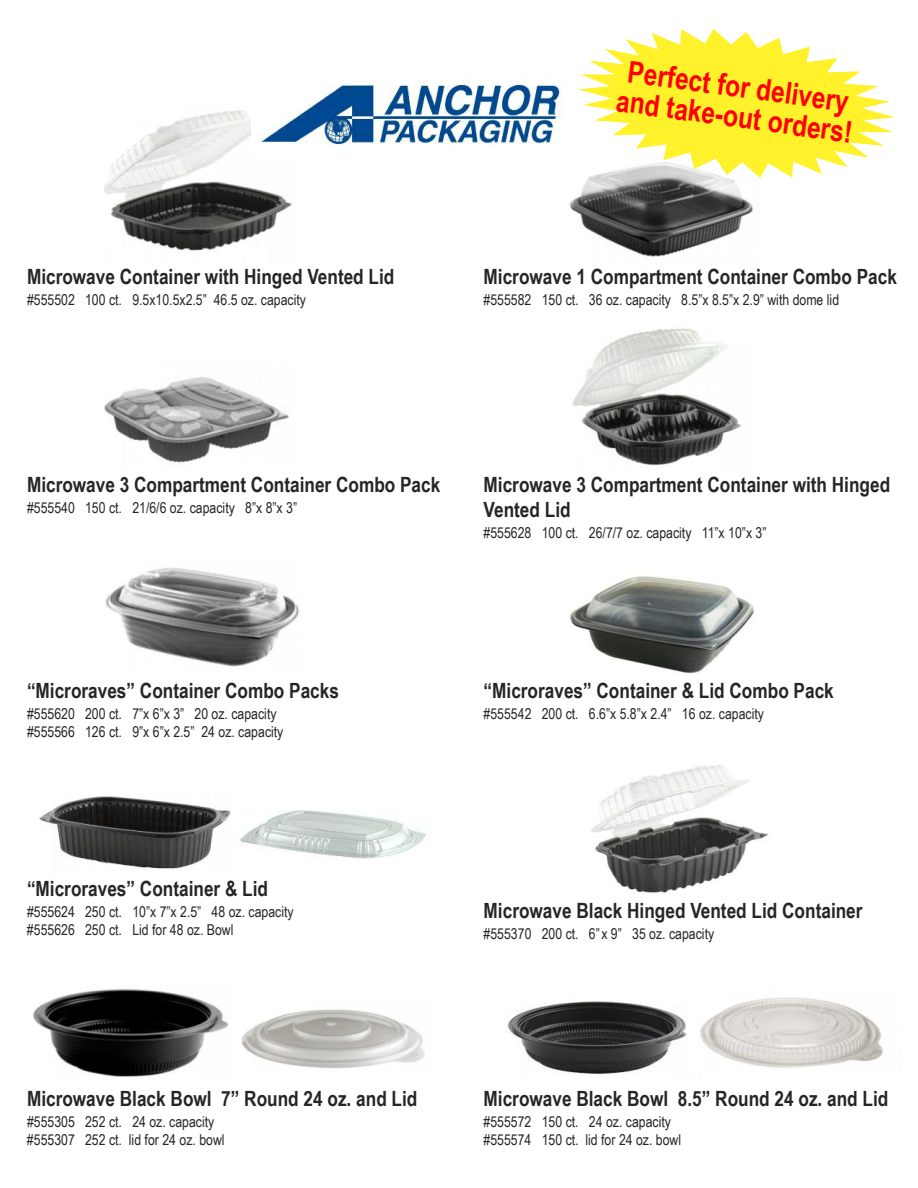
<style>
.page{position:relative;width:918px;height:1188px;background:#fff}
.page>*{position:absolute;margin:0;border:0;box-sizing:border-box;transform-origin:0 0}
.t1{font:700 30px "Arial Narrow";color:#f00}
.t2{font:700 21px/25.2px "Arial Narrow";color:#272627}
.t3{font:15px/18px "Arial Narrow";color:#272627}
</style>
<div class="page">
<img style="left:105px;top:110px;width:187px;height:141px">
<img style="left:105px;top:377px;width:184px;height:86px">
<img style="left:105px;top:567px;width:194px;height:100px">
<img style="left:569px;top:178px;width:184px;height:79px">
<img style="left:572px;top:328px;width:169px;height:138px">
<img style="left:507px;top:1001px;width:180px;height:74px">
<img style="left:700px;top:997px;width:184px;height:71px">
<img style="left:33px;top:989px;width:195px;height:88px">
<img style="left:241px;top:1009px;width:184px;height:60px">
<img style="left:39px;top:796px;width:192px;height:73px">
<img style="left:240px;top:810px;width:186px;height:49px">
<img style="left:251px;top:81px;width:312px;height:74px">
<svg style="left:578px;top:29px;width:317px;height:149px;fill:#fff12a"></svg>
<img style="left:569px;top:576px;width:185px;height:98px">
<img style="left:591px;top:765px;width:178px;height:128px">
<h2 class="t2" style="left:27px;top:264px;width:369px">Microwave Container with Hinged Vented Lid</h2>
<p class="t3" style="left:27px;top:290px;width:281px">#555502 100 ct. 9.5x10.5x2.5” 46.5 oz. capacity</p>
<h1 class="t1" style="left:631px;top:54px;width:224px;rotate:8deg">Perfect for delivery</h1>
<h1 class="t1" style="left:619px;top:82px;width:239px;rotate:8deg">and take-out orders!</h1>
<h2 class="t2" style="left:484px;top:264px;width:415px">Microwave 1 Compartment Container Combo Pack</h2>
<p class="t3" style="left:484px;top:290px;width:357px">#555582 150 ct. 36 oz. capacity 8.5”x 8.5”x 2.9” with dome lid</p>
<h2 class="t2" style="left:27px;top:471px;width:415px">Microwave 3 Compartment Container Combo Pack</h2>
<p class="t3" style="left:27px;top:498px;width:272px">#555540 150 ct. 21/6/6 oz. capacity 8”x 8”x 3”</p>
<h2 class="t2" style="left:484px;top:471px;width:408px">Microwave 3 Compartment Container with Hinged<br>Vented Lid</h2>
<p class="t3" style="left:484px;top:523px;width:284px">#555628 100 ct. 26/7/7 oz. capacity 11”x 10”x 3”</p>
<h2 class="t2" style="left:27px;top:678px;width:313px">“Microraves” Container Combo Packs</h2>
<p class="t3" style="left:27px;top:704px;width:258px">#555620 200 ct. 7”x 6”x 3” 20 oz. capacity #555566 126 ct. 9”x 6”x 2.5” 24 oz. capacity</p>
<h2 class="t2" style="left:27px;top:876px;width:243px">“Microraves” Container &amp; Lid</h2>
<p class="t3" style="left:27px;top:902px;width:268px">#555624 250 ct. 10”x 7”x 2.5” 48 oz. capacity #555626 250 ct. Lid for 48 oz. Bowl</p>
<h2 class="t2" style="left:484px;top:678px;width:352px">“Microraves” Container &amp; Lid Combo Pack</h2>
<p class="t3" style="left:484px;top:704px;width:282px">#555542 200 ct. 6.6”x 5.8”x 2.4” 16 oz. capacity</p>
<h2 class="t2" style="left:484px;top:898px;width:380px">Microwave Black Hinged Vented Lid Container</h2>
<p class="t3" style="left:484px;top:924px;width:232px">#555370 200 ct. 6”x 9” 35 oz. capacity</p>
<h2 class="t2" style="left:27px;top:1086px;width:392px">Microwave Black Bowl 7” Round 24 oz. and Lid</h2>
<p class="t3" style="left:27px;top:1112px;width:199px">#555305 252 ct. 24 oz. capacity #555307 252 ct. lid for 24 oz. bowl</p>
<h2 class="t2" style="left:484px;top:1086px;width:406px">Microwave Black Bowl 8.5” Round 24 oz. and Lid</h2>
<p class="t3" style="left:484px;top:1112px;width:199px">#555572 150 ct. 24 oz. capacity #555574 150 ct. lid for 24 oz. bowl</p>
</div>
